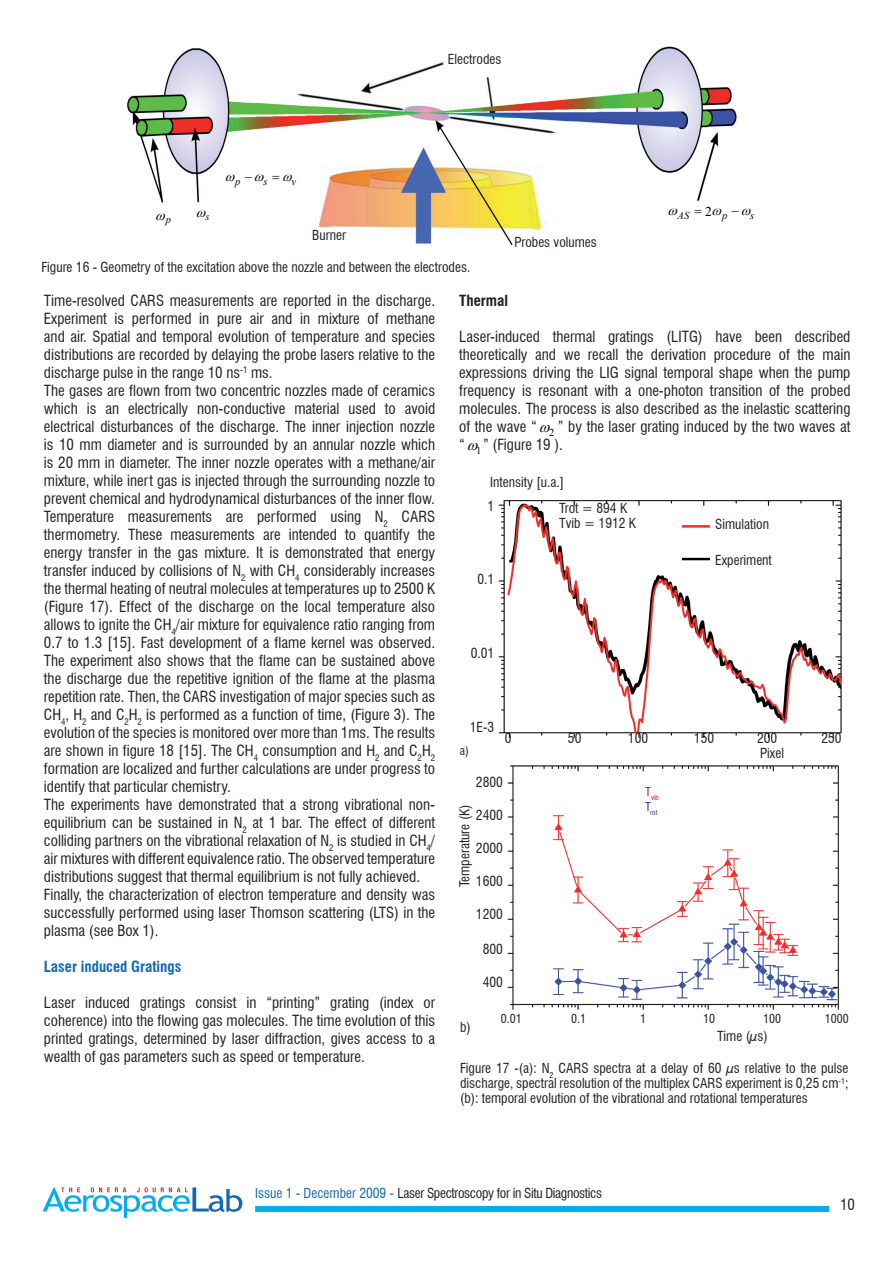
<style>
.page{position:relative;width:893px;height:1263px;background:#fff}
.page>*{position:absolute;margin:0;border:0;box-sizing:border-box;transform-origin:0 0}
.t1{font:condensed 15px/18px "Swiss 721 BT";color:#231f20;text-align:justify}
.t2{font:700 condensed 15px "Swiss 721 BT";color:#1468b3}
.t3{font:700 condensed 15px "Swiss 721 BT";color:#231f20}
.t4{font:condensed 13.5px/15px "Swiss 721 BT";color:#231f20}
.t5{font:condensed 13.5px "Swiss 721 BT";letter-spacing:-.025em;color:#231f20}
.t6{font:13.5px "Times New Roman";color:#000}
.t7{font:condensed 12px "Swiss 721 BT";color:#231f20}
.t8{font:italic 10.5px "Times New Roman";color:#000}
.t9{font:condensed 7.05px/15px "Swiss 721 BT";color:#be2128}
.s1{color:#253f8e}
.s2{color:#1468b3}
</style>
<div class="page">
<div style="left:255px;top:1206px;width:574px;height:6px;background:#00aeef"></div>
<svg style="left:43px;top:1187px;width:199px;height:31px"></svg>
<img style="left:127px;top:46px;width:610px;height:200px">
<img style="left:495px;top:500px;width:347px;height:238px">
<img style="left:507px;top:765px;width:332px;height:245px">
<svg style="left:196px;top:210px;width:11px;height:7px"></svg>
<svg style="left:225px;top:175px;width:10px;height:7px"></svg>
<svg style="left:273px;top:175px;width:20px;height:7px"></svg>
<svg style="left:668px;top:209px;width:10px;height:7px"></svg>
<svg style="left:712px;top:209px;width:10px;height:7px"></svg>
<svg style="left:695px;top:210px;width:7px;height:4px"></svg>
<svg style="left:156px;top:213px;width:10px;height:7px"></svg>
<svg style="left:245px;top:175px;width:20px;height:7px"></svg>
<svg style="left:732px;top:209px;width:5px;height:7px"></svg>
<p class="t8" style="left:166px;top:212px;width:7px">p</p>
<p class="t8" style="left:205px;top:209px;width:6px">s</p>
<p class="t8" style="left:235px;top:174px;width:7px">p</p>
<p class="t8" style="left:263px;top:174px;width:6px">s</p>
<p class="t8" style="left:291px;top:174px;width:6px">v</p>
<p class="t4" style="left:312px;top:227px;width:36px">Burner</p>
<p class="t4" style="left:448px;top:52px;width:55px">Electrodes</p>
<p class="t4" style="left:514px;top:235px;width:84px">Probes volumes</p>
<p class="t6" style="left:705px;top:202px;width:8px">2</p>
<p class="t8" style="left:678px;top:208px;width:13px">AS</p>
<p class="t8" style="left:722px;top:208px;width:7px">p</p>
<p class="t8" style="left:750px;top:208px;width:6px">s</p>
<p class="t4" style="left:41px;top:259px;width:430px">Figure 16 - Geometry of the excitation above the nozzle and between the electrodes.</p>
<p class="t3" style="left:459px;top:292px;width:50px">Thermal</p>
<p class="t1" style="left:459px;top:328px;width:393px">Laser-induced thermal gratings (LITG) have been described theoretically and we recall the derivation procedure of the main expressions driving the LIG signal temporal shape when the pump frequency is resonant with a one-photon transition of the probed molecules. The process is also described as the inelastic scattering of the wave “ <sub>2</sub> ” by the laser grating induced by the two waves at “ <sub>1</sub> ” (Figure 19 ).</p>
<p class="t1" style="left:44px;top:292px;width:393px;text-align:left">Time-resolved CARS measurements are reported in the discharge.<br>Experiment is performed in pure air and in mixture of methane and air. Spatial and temporal evolution of temperature and species distributions are recorded by delaying the probe lasers relative to the discharge pulse in the range 10 ns<sup>-1</sup> ms.<br>The gases are flown from two concentric nozzles made of ceramics which is an electrically non-conductive material used to avoid electrical disturbances of the discharge. The inner injection nozzle is 10 mm diameter and is surrounded by an annular nozzle which is 20 mm in diameter. The inner nozzle operates with a methane/air mixture, while inert gas is injected through the surrounding nozzle to prevent chemical and hydrodynamical disturbances of the inner flow.<br>Temperature measurements are performed using N<sub>2</sub> CARS thermometry. These measurements are intended to quantify the energy transfer in the gas mixture. It is demonstrated that energy transfer induced by collisions of N<sub>2</sub> with CH<sub>4</sub> considerably increases the thermal heating of neutral molecules at temperatures up to 2500 K (Figure 17). Effect of the discharge on the local temperature also allows to ignite the CH<sub>4</sub>/air mixture for equivalence ratio ranging from 0.7 to 1.3 [15]. Fast development of a flame kernel was observed.<br>The experiment also shows that the flame can be sustained above the discharge due the repetitive ignition of the flame at the plasma repetition rate. Then, the CARS investigation of major species such as CH<sub>4</sub>, H<sub>2</sub> and C<sub>2</sub>H<sub>2</sub> is performed as a function of time, (Figure 3). The evolution of the species is monitored over more than 1ms. The results are shown in figure 18 [15]. The CH<sub>4</sub> consumption and H<sub>2</sub> and C<sub>2</sub>H<sub>2 </sub>formation are localized and further calculations are under progress to identify that particular chemistry.<br>The experiments have demonstrated that a strong vibrational non&shy;equilibrium can be sustained in N<sub>2</sub> at 1 bar. The effect of different colliding partners on the vibrational relaxation of N<sub>2</sub> is studied in CH<sub>4</sub>/ air mixtures with different equivalence ratio. The observed temperature distributions suggest that thermal equilibrium is not fully achieved.<br>Finally, the characterization of electron temperature and density was successfully performed using laser Thomson scattering (LTS) in the plasma (see Box 1).</p>
<p class="t2" style="left:44px;top:958px;width:139px">Laser induced Gratings</p>
<p class="t1" style="left:44px;top:994px;width:393px">Laser induced gratings consist in “printing” grating (index or coherence) into the flowing gas molecules. The time evolution of this printed gratings, determined by laser diffraction, gives access to a wealth of gas parameters such as speed or temperature.</p>
<p class="t4" style="left:490px;top:474px;width:76px">Intensity [u.a.]</p>
<p class="t4" style="left:488px;top:499px;width:8px">1</p>
<p class="t4" style="left:559px;top:501px;width:79px">Trot = 894 K<br>Tvib = 1912 K</p>
<p class="t4" style="left:715px;top:517px;width:55px">Simulation</p>
<p class="t4" style="left:715px;top:553px;width:58px">Experiment</p>
<p class="t4" style="left:477px;top:572px;width:18px">0.1</p>
<p class="t4" style="left:471px;top:646px;width:25px">0.01</p>
<p class="t4" style="left:470px;top:719px;width:26px">1E-3</p>
<p class="t4" style="left:505px;top:730px;width:8px">0</p>
<p class="t4" style="left:568px;top:730px;width:15px">50</p>
<p class="t4" style="left:628px;top:730px;width:22px">100</p>
<p class="t4" style="left:694px;top:730px;width:22px">150</p>
<p class="t4" style="left:757px;top:730px;width:22px">200</p>
<p class="t4" style="left:821px;top:730px;width:22px">250</p>
<p class="t7" style="left:460px;top:743px;width:11px">a)</p>
<p class="t4" style="left:760px;top:745px;width:25px">Pixel</p>
<p class="t4" style="left:476px;top:775px;width:28px">2800</p>
<p class="t4" style="left:476px;top:808px;width:28px">2400</p>
<p class="t4" style="left:476px;top:841px;width:28px">2000</p>
<p class="t4" style="left:476px;top:874px;width:28px">1600</p>
<p class="t4" style="left:476px;top:907px;width:28px">1200</p>
<p class="t4" style="left:483px;top:942px;width:22px">800</p>
<p class="t4" style="left:483px;top:975px;width:22px">400</p>
<p class="t7" style="left:501px;top:1011px;width:22px">0.01</p>
<p class="t7" style="left:571px;top:1011px;width:16px">0.1</p>
<p class="t7" style="left:640px;top:1011px;width:7px">1</p>
<p class="t7" style="left:703px;top:1011px;width:13px">10</p>
<p class="t7" style="left:763px;top:1011px;width:19px">100</p>
<p class="t7" style="left:825px;top:1011px;width:25px">1000</p>
<p class="t9" style="left:645px;top:790px;width:15px"><sup>T</sup>vib<br><sup>T</sup><span class="s1">rot</span></p>
<p class="t4" style="left:457px;top:887px;width:84px;rotate:-90deg">Temperature (K)</p>
<p class="t4" style="left:460px;top:1019px;width:12px">b)</p>
<p class="t4" style="left:460px;top:1061px;width:390px;text-align:justify">Figure 17 -(a): N<sub>2</sub> CARS spectra at a delay of 60 µs relative to the pulse discharge, spectral resolution of the multiplex CARS experiment is 0,25 cm<sup>-1</sup>; (b): temporal evolution of the vibrational and rotational temperatures</p>
<p class="t4" style="left:717px;top:1029px;width:52px">Time (µs)</p>
<p class="t5" style="left:255px;top:1185px;width:348px"><span class="s2">Issue 1 - December 2009 -</span> Laser Spectroscopy for in Situ Diagnostics</p>
<p class="t1" style="left:840px;top:1195px;width:16px">10</p>
</div>
